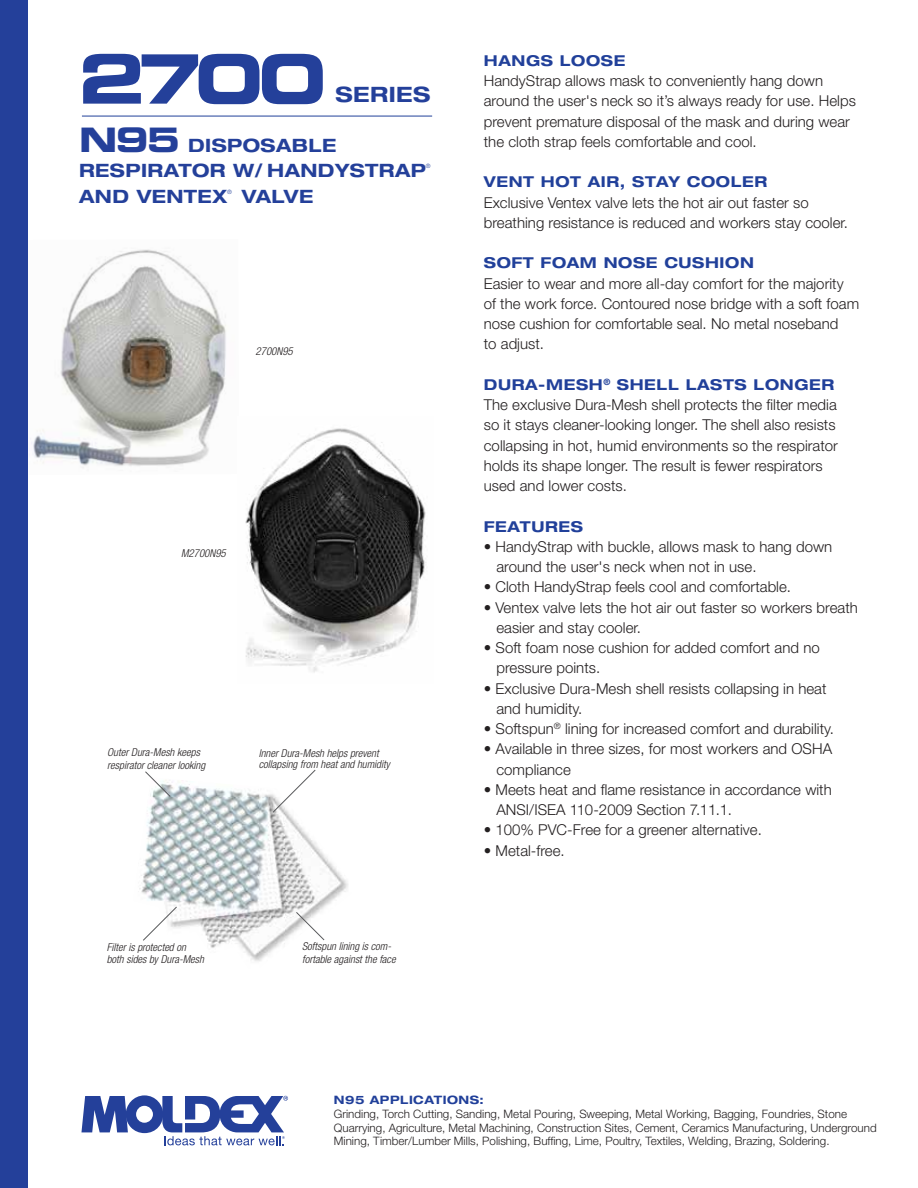
<style>
.page{position:relative;width:918px;height:1188px;background:#fff}
.page>*{position:absolute;margin:0;border:0;box-sizing:border-box;transform-origin:0 0}
.t1{font:68.1px "Eurostile Bold Extended Two";color:#24409a}
.t2{font:700 expanded 21.15px "Helvetica Neue LT Std";letter-spacing:.02em;color:#24409a}
.t3{font:700 expanded 18.45px/25.5px "Helvetica Neue LT Std";letter-spacing:.02em;color:#24409a}
.t4{font:300 15px/20.2px "Helvetica Neue LT Std";color:#231f20}
.t5{font:700 expanded 15px "Helvetica Neue LT Std";letter-spacing:.04em;color:#21409a}
.t6{font:300 11.55px/14px "Helvetica Neue LT Std";color:#231f20}
.t7{font:700 expanded 11.55px "Helvetica Neue LT Std";letter-spacing:.04em;color:#21409a}
.t8{font:italic 300 condensed 10.95px/12.5px "Helvetica Neue";color:#231f20}
.t9{font:300 6px "Helvetica Neue LT Std";color:#21409a}
.s1{font-family:"Eurostile Bold Extended Two";font-weight:400;font-stretch:normal;font-size:33.75px}
.s2{font-weight:700;font-stretch:expanded;color:#21409a}
</style>
<div class="page">
<img style="left:31px;top:249px;width:195px;height:219px">
<div style="left:0;top:0;width:27px;height:1188px;background:#24409a"></div>
<svg style="left:81px;top:1095px;width:207px;height:50px"></svg>
<hr style="left:82px;top:116px;width:350px;height:1px;background:#21409a">
<img style="left:139px;top:780px;width:209px;height:181px">
<svg style="left:145px;top:771px;width:26px;height:26px"></svg>
<svg style="left:272px;top:769px;width:44px;height:44px"></svg>
<svg style="left:142px;top:906px;width:35px;height:35px"></svg>
<svg style="left:296px;top:912px;width:29px;height:29px"></svg>
<img style="left:245px;top:428px;width:181px;height:245px">
<h1 class="t1" style="left:78px;top:31px;width:249px">2700</h1>
<h2 class="t2" style="left:335px;top:81px;width:97px">SERIES</h2>
<p class="t3" style="left:79px;top:132px;width:348px"><span class="s1">N95</span> DISPOSABLE<br>RESPIRATOR W/ HANDYSTRAP<br>AND VENTEX VALVE</p>
<p class="t9" style="left:426px;top:162px;width:6px">®</p>
<p class="t9" style="left:227px;top:188px;width:6px">®</p>
<p class="t8" style="left:256px;top:344px;width:39px">2700N95</p>
<p class="t8" style="left:181px;top:547px;width:46px">M2700N95</p>
<p class="t8" style="left:107px;top:746px;width:100px">Outer Dura-Mesh keeps respirator cleaner looking</p>
<p class="t8" style="left:259px;top:748px;width:133px;line-height:10.9px">Inner Dura-Mesh helps prevent collapsing from heat and humidity</p>
<p class="t8" style="left:107px;top:941px;width:99px">Filter is protected on both sides by Dura-Mesh</p>
<p class="t8" style="left:302px;top:940px;width:95px">Softspun lining is com&shy;fortable against the face</p>
<p class="t5" style="left:484px;top:51px;width:143px">HANGS LOOSE</p>
<p class="t4" style="left:484px;top:70px;width:374px">HandyStrap allows mask to conveniently hang down around the user's neck so it’s always ready for use. Helps prevent premature disposal of the mask and during wear the cloth strap feels comfortable and cool.</p>
<p class="t5" style="left:484px;top:173px;width:285px">VENT HOT AIR, STAY COOLER</p>
<p class="t4" style="left:484px;top:192px;width:366px">Exclusive Ventex valve lets the hot air out faster so breathing resistance is reduced and workers stay cooler.</p>
<p class="t5" style="left:484px;top:254px;width:272px">SOFT FOAM NOSE CUSHION</p>
<p class="t4" style="left:484px;top:273px;width:377px">Easier to wear and more all-day comfort for the majority of the work force. Contoured nose bridge with a soft foam nose cushion for comfortable seal. No metal noseband<br>to adjust.</p>
<p class="t4" style="left:484px;top:374px;width:356px"><span class="s2">DURA-MESH</span><sup>®</sup> <span class="s2">SHELL LASTS LONGER </span>The exclusive Dura-Mesh shell protects the filter media so it stays cleaner-looking longer. The shell also resists collapsing in hot, humid environments so the respirator holds its shape longer. The result is fewer respirators used and lower costs.</p>
<p class="t5" style="left:484px;top:517px;width:101px">FEATURES</p>
<p class="t4" style="left:496px;top:536px;width:337px;text-indent:-13px">• HandyStrap with buckle, allows mask to hang down around the user's neck when not in use.</p>
<p class="t4" style="left:484px;top:577px;width:309px">• Cloth HandyStrap feels cool and comfortable.</p>
<p class="t4" style="left:496px;top:597px;width:363px;text-indent:-13px">• Ventex valve lets the hot air out faster so workers breath easier and stay cooler.</p>
<p class="t4" style="left:496px;top:637px;width:325px;text-indent:-13px">• Soft foam nose cushion for added comfort and no pressure points.</p>
<p class="t4" style="left:496px;top:678px;width:332px;text-indent:-13px">• Exclusive Dura-Mesh shell resists collapsing in heat and humidity.</p>
<p class="t4" style="left:484px;top:718px;width:352px">• Softspun<sup>®</sup> lining for increased comfort and durability.</p>
<p class="t4" style="left:496px;top:739px;width:337px;text-indent:-13px">• Available in three sizes, for most workers and OSHA compliance</p>
<p class="t4" style="left:496px;top:779px;width:337px;text-indent:-13px">• Meets heat and flame resistance in accordance with<br>ANSI/ISEA 110-2009 Section 7.11.1.</p>
<p class="t4" style="left:484px;top:820px;width:280px">• 100% PVC-Free for a greener alternative.</p>
<p class="t4" style="left:484px;top:840px;width:82px">• Metal-free.</p>
<p class="t7" style="left:334px;top:1092px;width:152px">N95 APPLICATIONS:</p>
<p class="t6" style="left:334px;top:1106px;width:544px">Grinding, Torch Cutting, Sanding, Metal Pouring, Sweeping, Metal Working, Bagging, Foundries, Stone<br>Quarrying, Agriculture, Metal Machining, Construction Sites, Cement, Ceramics Manufacturing, Underground<br>Mining, Timber/Lumber Mills, Polishing, Buffing, Lime, Poultry, Textiles, Welding, Brazing, Soldering.</p>
</div>
